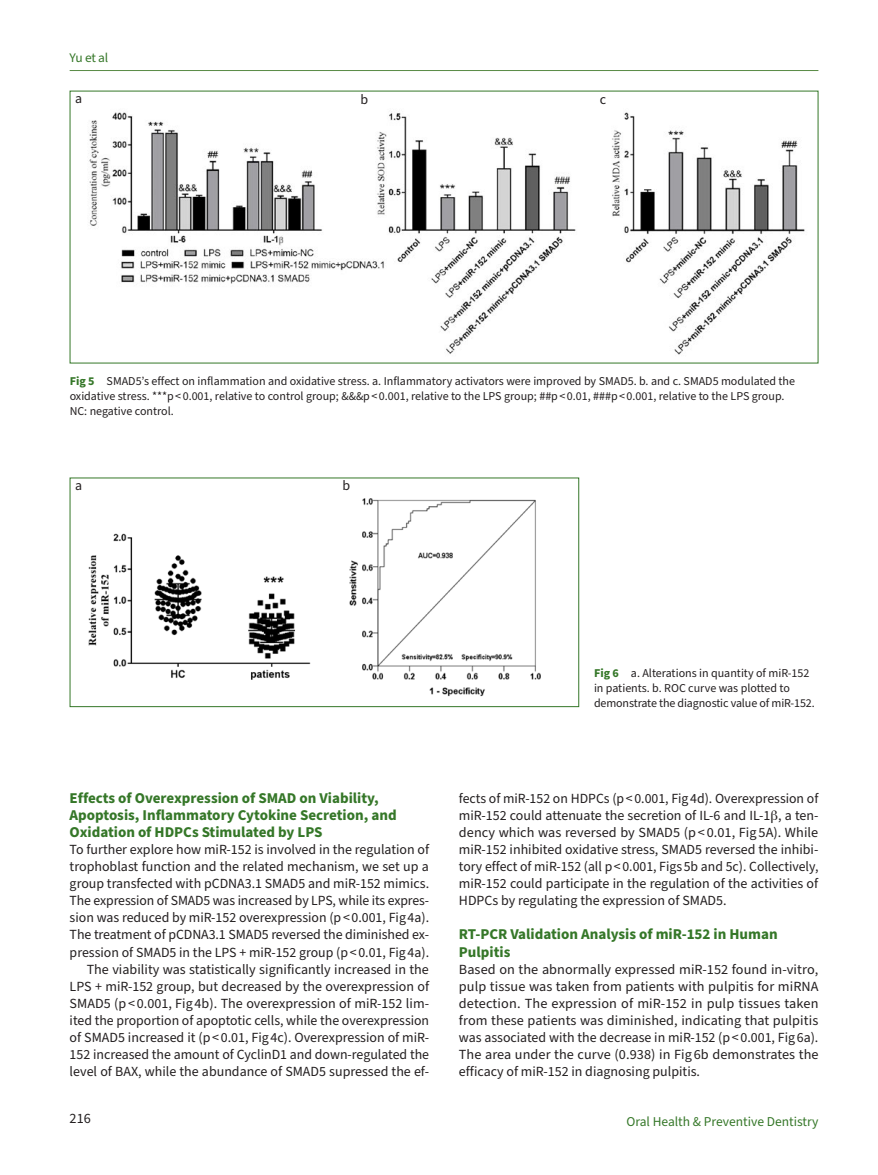
<style>
.page{position:relative;width:878px;height:1175px;background:#fff}
.page>*{position:absolute;margin:0;border:0;box-sizing:border-box;transform-origin:0 0}
.t1{font:700 15px/17.1px "Source Sans Pro";color:#357728}
.t2{font:14.25px "Source Sans Pro";color:#231f20}
.t3{font:13.95px/17.1px "Source Sans Pro";color:#231f20;text-align:justify}
.t4{font:13.5px "Source Sans Pro";color:#357728}
.t5{font:13.05px "Source Sans Pro";color:#357728}
.t6{font:12px/15px "Source Sans Pro";color:#231f20}
.s1{font-weight:700;color:#357728}
</style>
<div class="page">
<hr style="left:70px;top:70px;width:748px;height:1px;background:#598b45">
<img style="left:89px;top:112px;width:716px;height:243px">
<img style="left:88px;top:498px;width:453px;height:199px">
<div style="left:70px;top:477px;width:509px;height:230px;border:1px solid #357728"></div>
<p class="t5" style="left:70px;top:49px;width:40px">Yu et al</p>
<p class="t3" style="left:75px;top:90px;width:9px">a</p>
<p class="t3" style="left:360px;top:91px;width:9px">b</p>
<p class="t3" style="left:600px;top:91px;width:8px">c</p>
<p class="t6" style="left:70px;top:374px;width:727px"><span class="s1">Fig 5</span> SMAD5’s effect on inflammation and oxidative stress. a. Inflammatory activators were improved by SMAD5. b. and c. SMAD5 modulated the oxidative stress. ***p &lt; 0.001, relative to control group; &amp;&amp;&amp;p &lt; 0.001, relative to the LPS group; ##p &lt; 0.01, ###p &lt; 0.001, relative to the LPS group.<br>NC: negative control.</p>
<p class="t3" style="left:75px;top:477px;width:9px">a</p>
<p class="t3" style="left:342px;top:477px;width:9px">b</p>
<p class="t6" style="left:594px;top:666px;width:222px"><span class="s1">Fig 6</span> a. Alterations in quantity of miR-152 in patients. b. ROC curve was plotted to demonstrate the diagnostic value of miR-152.</p>
<p class="t1" style="left:70px;top:789px;width:328px">Effects of Overexpression of SMAD on Viability,<br>Apoptosis, Inflammatory Cytokine Secretion, and<br>Oxidation of HDPCs Stimulated by LPS</p>
<p class="t3" style="left:70px;top:841px;width:361px;text-align:right">To further explore how miR-152 is involved in the regulation of trophoblast function and the related mechanism, we set up a group transfected with pCDNA3.1 SMAD5 and miR-152 mimics.<br>The expression of SMAD5 was increased by LPS, while its expres&shy;sion was reduced by miR-152 overexpression (p &lt; 0.001, Fig 4a).<br>The treatment of pCDNA3.1 SMAD5 reversed the diminished ex&shy;pression of SMAD5 in the LPS + miR-152 group (p &lt; 0.01, Fig 4a).<br>The viability was statistically significantly increased in the LPS + miR-152 group, but decreased by the overexpression of SMAD5 (p &lt; 0.001, Fig 4b). The overexpression of miR-152 lim&shy;ited the proportion of apoptotic cells, while the overexpression of SMAD5 increased it (p &lt; 0.01, Fig 4c). Overexpression of miR-152 increased the amount of CyclinD1 and down-regulated the level of BAX, while the abundance of SMAD5 supressed the ef-</p>
<p class="t3" style="left:459px;top:790px;width:361px">fects of miR-152 on HDPCs (p &lt; 0.001, Fig 4d). Overexpression of miR-152 could attenuate the secretion of IL-6 and IL-1 , a ten&shy;dency which was reversed by SMAD5 (p &lt; 0.01, Fig 5A). While miR-152 inhibited oxidative stress, SMAD5 reversed the inhibi&shy;tory effect of miR-152 (all p &lt; 0.001, Figs 5b and 5c). Collectively, miR-152 could participate in the regulation of the activities of HDPCs by regulating the expression of SMAD5.</p>
<p class="t1" style="left:459px;top:926px;width:320px">RT-PCR Validation Analysis of miR-152 in Human<br>Pulpitis</p>
<p class="t3" style="left:459px;top:961px;width:361px">Based on the abnormally expressed miR-152 found in-vitro, pulp tissue was taken from patients with pulpitis for miRNA detection. The expression of miR-152 in pulp tissues taken from these patients was diminished, indicating that pulpitis was associated with the decrease in miR-152 (p &lt; 0.001, Fig 6a).<br>The area under the curve (0.938) in Fig 6b demonstrates the efficacy of miR-152 in diagnosing pulpitis.</p>
<p class="t2" style="left:70px;top:1108px;width:23px">216</p>
<p class="t4" style="left:626px;top:1112px;width:193px">Oral Health &amp; Preventive Dentistry</p>
</div>
